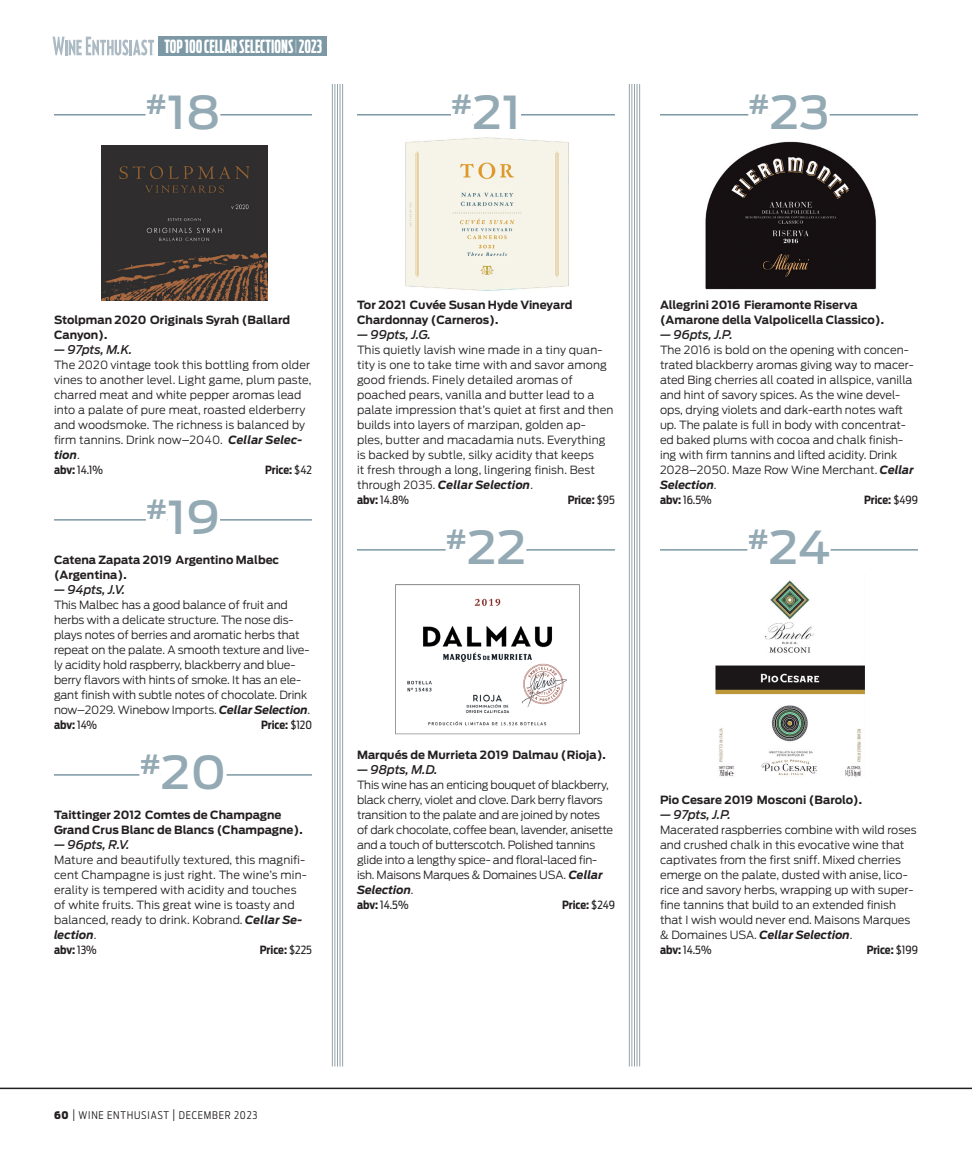
<style>
.page{position:relative;width:972px;height:1168px;background:#fff}
.page>*{position:absolute;margin:0;border:0;box-sizing:border-box;transform-origin:0 0}
.Stock_Number{font:500 45.15px "Antenna";color:#93a9b3;scale:1.06 1}
.t1{font:700 18px "Antenna Comp";letter-spacing:.005em;color:#fff}
.SCORE_Reviewer_Line{font:italic 500 12px "Antenna";letter-spacing:-.01em;color:#231f20}
.Win_Review_Body_Copy{font:300 11.25px/15px "Antenna";color:#231f20}
.Wine_Review_1st_Line_Bold{font:700 11.25px/15px "Antenna";color:#231f20}
.Win_Review_Body_Copy-2{font:300 11.25px/15px "Antenna";letter-spacing:-.02em;color:#231f20}
.ABV_PRICES{font:700 11.25px "Antenna Cond";letter-spacing:-.005em;color:#231f20}
.ABV_PRICES-2{font:11.25px "Antenna Cond";letter-spacing:-.01em;color:#231f20}
.t2{font:300 10.5px "Antenna Cond";letter-spacing:.075em;color:#231f20}
.s1{font-weight:100}
.s2{font-weight:700;font-style:italic}
.s3{font-weight:700}
.s4{font-weight:400}
.s5{font-weight:900}
.s6{font-size:12.6px}
</style>
<div class="page">
<div style="left:159px;top:36px;width:168px;height:20px;background:#7c98a5"></div>
<hr style="left:342px;top:84px;width:1px;height:982px;background:#94a2aa">
<hr style="left:340px;top:84px;width:1px;height:982px;background:#94a2aa">
<hr style="left:337px;top:84px;width:1px;height:982px;background:#94a2aa">
<hr style="left:335px;top:84px;width:1px;height:982px;background:#94a2aa">
<hr style="left:332px;top:84px;width:1px;height:982px;background:#94a2aa">
<hr style="left:639px;top:84px;width:1px;height:982px;background:#94a2aa">
<hr style="left:637px;top:84px;width:1px;height:982px;background:#94a2aa">
<hr style="left:634px;top:84px;width:1px;height:982px;background:#94a2aa">
<hr style="left:632px;top:84px;width:1px;height:982px;background:#94a2aa">
<hr style="left:629px;top:84px;width:1px;height:982px;background:#94a2aa">
<svg style="left:53px;top:37px;width:101px;height:19px"></svg>
<hr style="left:0;top:1087px;width:972px;height:2px;background:#231f20">
<hr style="left:54px;top:114px;width:258px;height:2px;background:#7c98a5">
<div style="left:146px;top:77px;width:21px;height:41px;background:#fff"></div>
<div style="left:167px;top:92px;width:53px;height:41px;background:#fff"></div>
<hr style="left:54px;top:519px;width:258px;height:1px;background:#7c98a5">
<div style="left:146px;top:482px;width:21px;height:41px;background:#fff"></div>
<div style="left:167px;top:497px;width:53px;height:41px;background:#fff"></div>
<hr style="left:54px;top:774px;width:258px;height:2px;background:#7c98a5">
<div style="left:139px;top:737px;width:22px;height:41px;background:#fff"></div>
<div style="left:161px;top:752px;width:66px;height:41px;background:#fff"></div>
<img style="left:101px;top:145px;width:166px;height:156px">
<hr style="left:357px;top:114px;width:258px;height:2px;background:#7c98a5">
<div style="left:451px;top:77px;width:21px;height:41px;background:#fff"></div>
<div style="left:472px;top:92px;width:49px;height:41px;background:#fff"></div>
<hr style="left:357px;top:549px;width:258px;height:1px;background:#7c98a5">
<div style="left:446px;top:512px;width:21px;height:41px;background:#fff"></div>
<div style="left:467px;top:527px;width:59px;height:41px;background:#fff"></div>
<img style="left:406px;top:138px;width:163px;height:152px">
<img style="left:395px;top:584px;width:185px;height:151px">
<hr style="left:660px;top:114px;width:258px;height:2px;background:#7c98a5">
<div style="left:748px;top:77px;width:22px;height:41px;background:#fff"></div>
<div style="left:770px;top:92px;width:60px;height:41px;background:#fff"></div>
<hr style="left:660px;top:549px;width:258px;height:1px;background:#7c98a5">
<div style="left:747px;top:512px;width:22px;height:41px;background:#fff"></div>
<div style="left:769px;top:527px;width:62px;height:41px;background:#fff"></div>
<img style="left:705px;top:141px;width:172px;height:149px">
<img style="left:716px;top:580px;width:149px;height:197px">
<h2 class="t1" style="left:164px;top:35px;width:159px">TOP 100 CELLAR SELECTIONS <span class="s1">I</span> 2023</h2>
<p class="Stock_Number" style="left:146px;top:82px;width:72px"><sup>#</sup>18</p>
<p class="Stock_Number" style="left:451px;top:82px;width:68px"><sup>#</sup>21</p>
<p class="Stock_Number" style="left:748px;top:82px;width:78px"><sup>#</sup>23</p>
<p class="Wine_Review_1st_Line_Bold" style="left:54px;top:312px;width:238px">Stolpman 2020 Originals Syrah (Ballard<br>Canyon).</p>
<p class="SCORE_Reviewer_Line" style="left:54px;top:341px;width:80px">— 97pts, M.K.</p>
<p class="Win_Review_Body_Copy" style="left:54px;top:357px;width:259px">The 2020 vintage took this bottling from older vines to another level. Light game, plum paste, charred meat and white pepper aromas lead into a palate of pure meat, roasted elderberry and woodsmoke. The richness is balanced by firm tannins. Drink now–2040. <span class="s2">Cellar Selec&shy;tion</span>.</p>
<p class="ABV_PRICES-2" style="left:54px;top:463px;width:50px"><span class="s3">abv:</span> 14.1%</p>
<p class="ABV_PRICES" style="left:265px;top:462px;width:48px">Price: <span class="s4">$42</span></p>
<p class="Stock_Number" style="left:146px;top:487px;width:71px"><sup>#</sup>19</p>
<p class="Wine_Review_1st_Line_Bold" style="left:54px;top:552px;width:227px">Catena Zapata 2019 Argentino Malbec (Argentina).</p>
<p class="SCORE_Reviewer_Line" style="left:54px;top:581px;width:73px">— 94pts, J.V.</p>
<p class="Win_Review_Body_Copy" style="left:54px;top:597px;width:258px">This Malbec has a good balance of fruit and herbs with a delicate structure. The nose dis&shy;plays notes of berries and aromatic herbs that repeat on the palate. A smooth texture and live&shy;ly acidity hold raspberry, blackberry and blue&shy;berry flavors with hints of smoke. It has an ele&shy;gant finish with subtle notes of chocolate. Drink now–2029. Winebow Imports. <span class="s2">Cellar Selection</span>.</p>
<p class="ABV_PRICES" style="left:54px;top:717px;width:45px">abv: <span class="s4">14%</span></p>
<p class="ABV_PRICES" style="left:261px;top:717px;width:52px">Price: <span class="s4">$120</span></p>
<p class="Stock_Number" style="left:139px;top:742px;width:84px"><sup>#</sup>20</p>
<p class="Wine_Review_1st_Line_Bold" style="left:54px;top:807px;width:250px">Taittinger 2012 Comtes de Champagne<br>Grand Crus Blanc de Blancs (Champagne).</p>
<p class="SCORE_Reviewer_Line" style="left:54px;top:836px;width:77px">— 96pts, R.V.</p>
<p class="Win_Review_Body_Copy" style="left:54px;top:852px;width:254px">Mature and beautifully textured, this magnifi&shy;cent Champagne is just right. The wine’s min&shy;erality is tempered with acidity and touches of white fruits. This great wine is toasty and balanced, ready to drink. Kobrand. <span class="s2">Cellar Se&shy;lection</span>.</p>
<p class="ABV_PRICES" style="left:54px;top:942px;width:44px">abv: <span class="s4">13%</span></p>
<p class="ABV_PRICES" style="left:260px;top:942px;width:54px">Price: <span class="s4">$225</span></p>
<p class="Wine_Review_1st_Line_Bold" style="left:357px;top:297px;width:217px">Tor 2021 Cuvée Susan Hyde Vineyard<br>Chardonnay (Carneros).</p>
<p class="SCORE_Reviewer_Line" style="left:357px;top:326px;width:76px">— 99pts, J.G.</p>
<p class="Win_Review_Body_Copy" style="left:357px;top:342px;width:258px">This quietly lavish wine made in a tiny quan&shy;tity is one to take time with and savor among good friends. Finely detailed aromas of poached pears, vanilla and butter lead to a palate impression that’s quiet at first and then builds into layers of marzipan, golden ap&shy;ples, butter and macadamia nuts. Everything is backed by subtle, silky acidity that keeps<br>it fresh through a long, lingering finish. Best through 2035. <span class="s2">Cellar Selection</span>.</p>
<p class="ABV_PRICES-2" style="left:357px;top:493px;width:53px"><span class="s3">abv:</span> 14.8%</p>
<p class="ABV_PRICES" style="left:568px;top:492px;width:49px">Price: <span class="s4">$95</span></p>
<p class="Stock_Number" style="left:446px;top:517px;width:78px"><sup>#</sup>22</p>
<p class="Wine_Review_1st_Line_Bold" style="left:357px;top:747px;width:250px">Marqués de Murrieta 2019 Dalmau (Rioja).</p>
<p class="SCORE_Reviewer_Line" style="left:357px;top:761px;width:82px">— 98pts, M.D.</p>
<p class="Win_Review_Body_Copy-2" style="left:357px;top:777px;width:258px">This wine has an enticing bouquet of blackberry, black cherry, violet and clove. Dark berry flavors transition to the palate and are joined by notes of dark chocolate, coffee bean, lavender, anisette and a touch of butterscotch. Polished tannins glide into a lengthy spice- and floral-laced fin&shy;ish. Maisons Marques &amp; Domaines USA. <span class="s2">Cellar Selection</span>.</p>
<p class="ABV_PRICES-2" style="left:357px;top:898px;width:53px"><span class="s3">abv:</span> 14.5%</p>
<p class="ABV_PRICES" style="left:562px;top:897px;width:54px">Price: <span class="s4">$249</span></p>
<p class="Wine_Review_1st_Line_Bold" style="left:660px;top:297px;width:225px">Allegrini 2016 Fieramonte Riserva (Amarone della Valpolicella Classico).</p>
<p class="SCORE_Reviewer_Line" style="left:660px;top:326px;width:74px">— 96pts, J.P.</p>
<p class="Win_Review_Body_Copy" style="left:660px;top:342px;width:255px">The 2016 is bold on the opening with concen&shy;trated blackberry aromas giving way to macer&shy;ated Bing cherries all coated in allspice, vanilla and hint of savory spices. As the wine devel&shy;ops, drying violets and dark-earth notes waft up. The palate is full in body with concentrat&shy;ed baked plums with cocoa and chalk finish&shy;ing with firm tannins and lifted acidity. Drink 2028–2050. Maze Row Wine Merchant. <span class="s2">Cellar Selection</span>.</p>
<p class="ABV_PRICES-2" style="left:660px;top:493px;width:53px"><span class="s3">abv:</span> 16.5%</p>
<p class="ABV_PRICES" style="left:864px;top:492px;width:55px">Price: <span class="s4">$499</span></p>
<p class="Stock_Number" style="left:747px;top:517px;width:80px"><sup>#</sup>24</p>
<p class="Wine_Review_1st_Line_Bold" style="left:660px;top:792px;width:204px">Pio Cesare 2019 Mosconi (Barolo).</p>
<p class="SCORE_Reviewer_Line" style="left:660px;top:806px;width:72px">— 97pts, J.P.</p>
<p class="Win_Review_Body_Copy" style="left:660px;top:822px;width:258px">Macerated raspberries combine with wild roses and crushed chalk in this evocative wine that captivates from the first sniff. Mixed cherries emerge on the palate, dusted with anise, lico&shy;rice and savory herbs, wrapping up with super&shy;fine tannins that build to an extended finish that I wish would never end. Maisons Marques &amp; Domaines USA. <span class="s2">Cellar Selection</span>.</p>
<p class="ABV_PRICES-2" style="left:660px;top:943px;width:53px"><span class="s3">abv:</span> 14.5%</p>
<p class="ABV_PRICES" style="left:867px;top:942px;width:53px">Price: <span class="s4">$199</span></p>
<p class="t2" style="left:54px;top:1109px;width:205px"><span class="s5">60</span> <span class="s6">|</span> WINE ENTHUSIAST <span class="s6">|</span> DECEMBER 2023</p>
</div>
